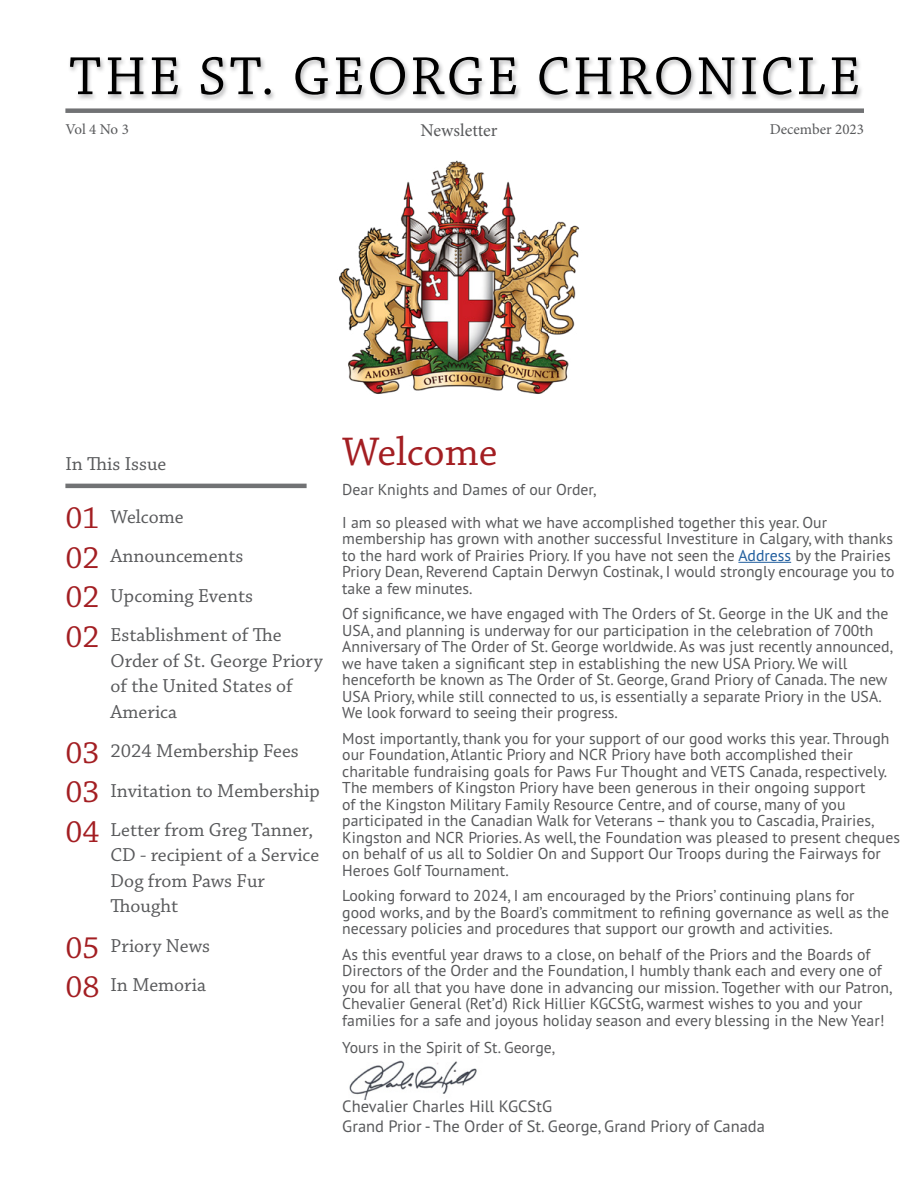
<style>
.page{position:relative;width:918px;height:1188px;background:#fff}
.page>*{position:absolute;margin:0;border:0;box-sizing:border-box;transform-origin:0 0}
.t1{font:56.4px "Chaparral Pro";letter-spacing:.05em;color:#000}
.t2{font:42px "Chaparral Pro";color:#a31e22}
.t3{font:19.8px/39.5px "Chaparral Pro";color:#58595b}
.t4{font:18px "Minion Pro";color:#58595b}
.t5{font:16.5px/19.8px "PT Sans";color:#58595b}
.t6{font:15.75px/16.5px "PT Sans";color:#58595b}
.t7{font:15px "Minion Pro";color:#58595b}
.s1{font-size:32.4px;color:#a31e22}
.s2{color:#215e9e}
</style>
<div class="page">
<img style="left:349px;top:1060px;width:128px;height:39px">
<div style="left:68px;top:56px;width:795px;height:45px;background:#717174;opacity:.49"></div>
<div style="left:65px;top:108px;width:799px;height:5px;background:#717274"></div>
<hr style="left:65px;top:484px;width:242px;height:4px;background:#717274">
<img style="left:339px;top:160px;width:240px;height:234px">
<hr style="left:738px;top:562px;width:53px;height:1px;background:#215e9e">
<h1 class="t1" style="left:69px;top:45px;width:793px">THE ST. GEORGE CHRONICLE</h1>
<p class="t7" style="left:65px;top:119px;width:65px">Vol 4 No 3</p>
<p class="t4" style="left:421px;top:118px;width:78px">Newsletter</p>
<p class="t7" style="left:770px;top:119px;width:96px">December 2023</p>
<p class="t3" style="left:65px;top:445px;width:102px">In This Issue</p>
<p class="t3" style="left:65px;top:498px;width:218px"><span class="s1">01</span> Welcome<br><span class="s1">02</span> Announcements<br><span class="s1">02</span> Upcoming Events<br><span class="s1">02</span> Establishment of The</p>
<p class="t3" style="left:111px;top:648px;width:214px;line-height:25.5px">Order of St. George Priory of the United States of<br>America</p>
<p class="t3" style="left:65px;top:732px;width:256px"><span class="s1">03</span> 2024 Membership Fees<br><span class="s1">03</span> Invitation to Membership<br><span class="s1">04</span> Letter from Greg Tanner,</p>
<p class="t3" style="left:111px;top:843px;width:210px;line-height:25.5px">CD - recipient of a Service<br>Dog from Paws Fur<br>Thought</p>
<p class="t3" style="left:65px;top:927px;width:146px"><span class="s1">05</span> Priory News<br><span class="s1">08</span> In Memoria</p>
<h2 class="t2" style="left:342px;top:429px;width:157px">Welcome</h2>
<p class="t6" style="left:342px;top:472px;width:486px;line-height:33px">Dear Knights and Dames of our Order,<br>I am so pleased with what we have accomplished together this year. Our</p>
<p class="t6" style="left:342px;top:530px;width:554px">membership has grown with another successful Investiture in Calgary, with thanks to the hard work of Prairies Priory. If you have not seen the <span class="s2">Address</span> by the Prairies Priory Dean, Reverend Captain Derwyn Costinak, I would strongly encourage you to take a few minutes.</p>
<p class="t6" style="left:342px;top:605px;width:552px">Of significance, we have engaged with The Orders of St. George in the UK and the USA, and planning is underway for our participation in the celebration of 700th Anniversary of The Order of St. George worldwide. As was just recently announced, we have taken a significant step in establishing the new USA Priory. We will henceforth be known as The Order of St. George, Grand Priory of Canada. The new USA Priory, while still connected to us, is essentially a separate Priory in the USA.<br>We look forward to seeing their progress.</p>
<p class="t6" style="left:342px;top:730px;width:559px">Most importantly, thank you for your support of our good works this year. Through our Foundation, Atlantic Priory and NCR Priory have both accomplished their charitable fundraising goals for Paws Fur Thought and VETS Canada, respectively.<br>The members of Kingston Priory have been generous in their ongoing support<br>of the Kingston Military Family Resource Centre, and of course, many of you participated in the Canadian Walk for Veterans – thank you to Cascadia, Prairies, Kingston and NCR Priories. As well, the Foundation was pleased to present cheques on behalf of us all to Soldier On and Support Our Troops during the Fairways for Heroes Golf Tournament.</p>
<p class="t6" style="left:342px;top:887px;width:548px">Looking forward to 2024, I am encouraged by the Priors’ continuing plans for good works, and by the Board’s commitment to refining governance as well as the necessary policies and procedures that support our growth and activities.</p>
<p class="t6" style="left:342px;top:946px;width:551px">As this eventful year draws to a close, on behalf of the Priors and the Boards of Directors of the Order and the Foundation, I humbly thank each and every one of you for all that you have done in advancing our mission. Together with our Patron, Chevalier General (Ret’d) Rick Hillier KGCStG, warmest wishes to you and your families for a safe and joyous holiday season and every blessing in the New Year!</p>
<p class="t6" style="left:342px;top:1039px;width:214px">Yours in the Spirit of St. George,</p>
<p class="t5" style="left:342px;top:1096px;width:424px">Chevalier Charles Hill KGCStG<br>Grand Prior - The Order of St. George, Grand Priory of Canada</p>
</div>
